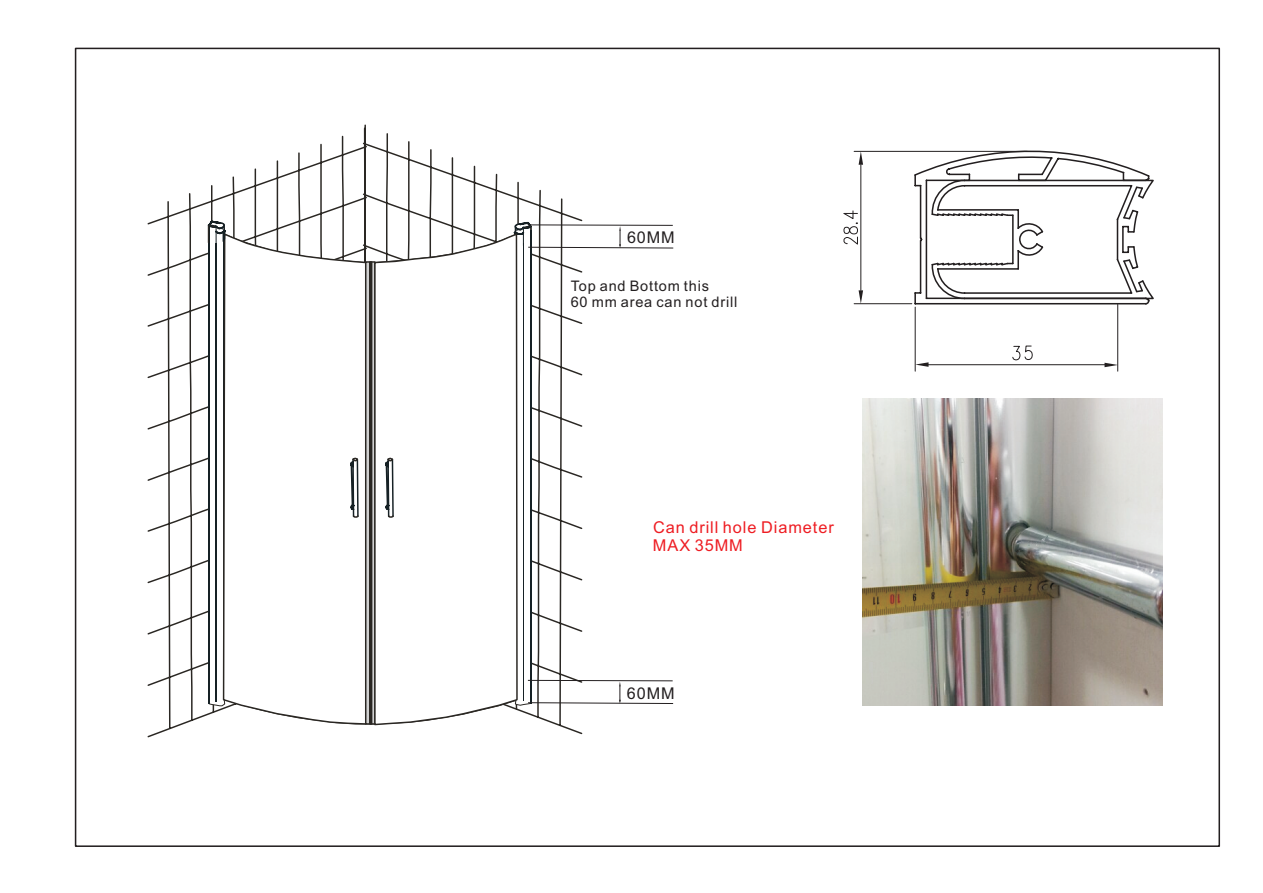
<style>
.page{position:relative;width:1263px;height:893px;background:#fff}
.page>*{position:absolute;margin:0;border:0;box-sizing:border-box;transform-origin:0 0}
.t1{font:16.35px/18.3px "Arial";letter-spacing:.055em;color:#ee1d23}
.t2{font:16.2px "Arial";letter-spacing:.055em;color:#231f20}
.t3{font:14.55px/16.2px "Arial";letter-spacing:.055em;color:#231f20}
</style>
<div class="page">
<svg style="left:914px;top:150px;width:240px;height:155px"></svg>
<hr style="left:926px;top:364px;width:181px;height:1px;background:#231f20">
<hr style="left:1117px;top:304px;width:1px;height:67px;background:#231f20">
<hr style="left:915px;top:307px;width:1px;height:64px;background:#231f20">
<svg style="left:915px;top:362px;width:13px;height:5px"></svg>
<svg style="left:1104px;top:363px;width:14px;height:4px"></svg>
<hr style="left:860px;top:165px;width:1px;height:125px;background:#231f20">
<hr style="left:854px;top:151px;width:173px;height:1px;background:#231f20">
<hr style="left:854px;top:303px;width:58px;height:1px;background:#231f20">
<svg style="left:1012px;top:345px;width:21px;height:15px"></svg>
<svg style="left:858px;top:290px;width:5px;height:14px"></svg>
<svg style="left:858px;top:151px;width:5px;height:14px"></svg>
<svg style="left:843px;top:210px;width:15px;height:35px"></svg>
<svg style="left:147px;top:124px;width:436px;height:614px"></svg>
<svg style="left:208px;top:221px;width:323px;height:503px"></svg>
<hr style="left:523px;top:244px;width:1px;height:457px;background:#162125">
<hr style="left:530px;top:230px;width:1px;height:473px;background:#162125">
<hr style="left:215px;top:244px;width:2px;height:458px;background:#162125">
<hr style="left:208px;top:226px;width:1px;height:478px;background:#162125">
<svg style="left:222px;top:232px;width:145px;height:493px"></svg>
<hr style="left:366px;top:262px;width:4px;height:462px;background:#d1d1d1">
<div style="left:365px;top:261px;width:6px;height:464px;border:1px solid #2a2723"></div>
<div style="left:369px;top:261px;width:2px;height:464px;border:1px solid #2a2723"></div>
<hr style="left:371px;top:262px;width:4px;height:462px;background:#8e8d8c">
<div style="left:370px;top:261px;width:2px;height:464px;border:1px solid #2a2723"></div>
<svg style="left:373px;top:232px;width:145px;height:494px"></svg>
<svg style="left:206px;top:220px;width:20px;height:25px"></svg>
<svg style="left:384px;top:456px;width:11px;height:62px"></svg>
<svg style="left:349px;top:457px;width:11px;height:61px"></svg>
<svg style="left:513px;top:221px;width:161px;height:28px"></svg>
<svg style="left:527px;top:679px;width:147px;height:25px"></svg>
<img style="left:863px;top:399px;width:299px;height:306px">
<p class="t2" style="left:627px;top:232px;width:49px">60MM</p>
<p class="t3" style="left:571px;top:279px;width:168px">Top and Bottom this<br>60 mm area can not drill</p>
<p class="t1" style="left:653px;top:519px;width:182px">Can drill hole Diameter<br>MAX 35MM</p>
<p class="t2" style="left:627px;top:687px;width:49px">60MM</p>
</div>
